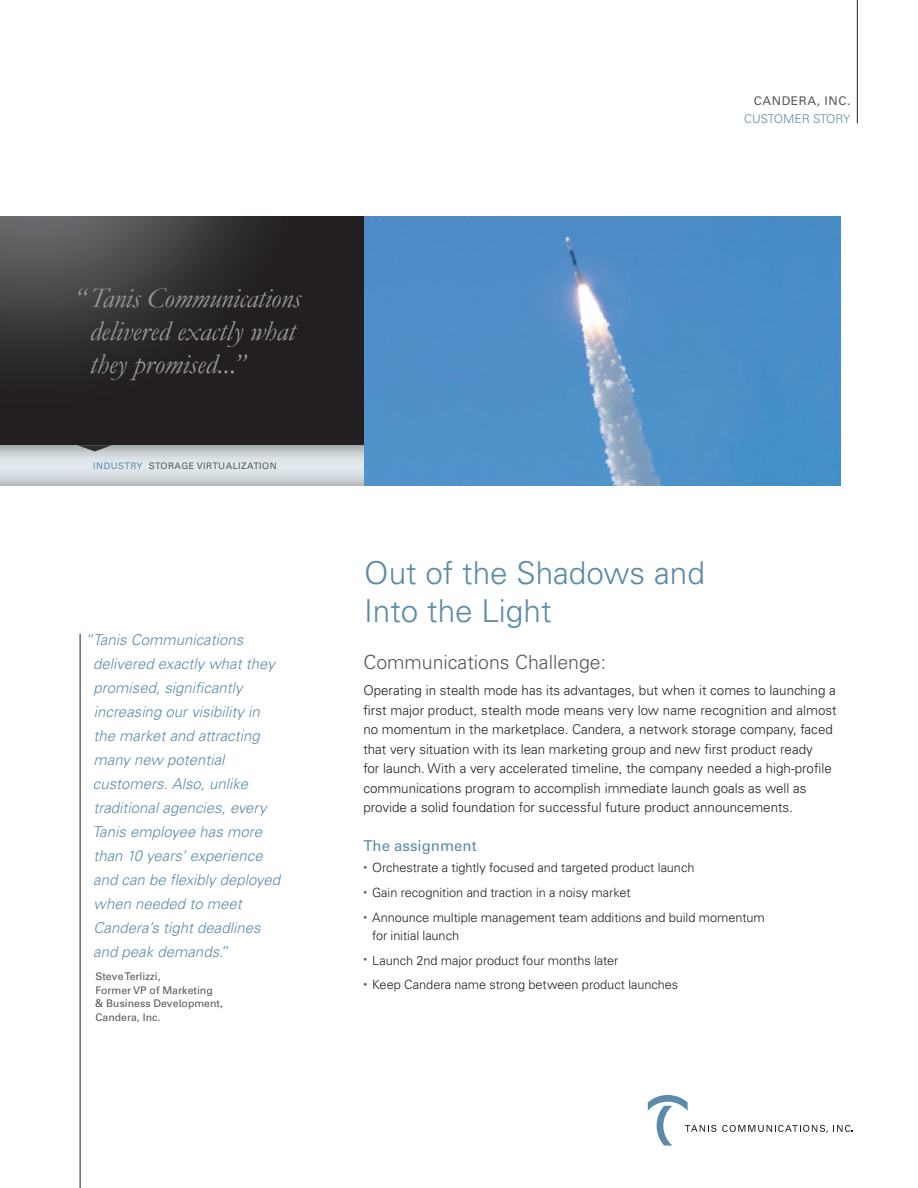
<style>
.page{position:relative;width:918px;height:1188px;background:#fff}
.page>*{position:absolute;margin:0;border:0;box-sizing:border-box;transform-origin:0 0}
.Front-_Head_Line{font:300 31.5px/37.8px "Univers LT Std";color:#5b8ba8}
.Quote_-__Author{font:italic 28.5px/33px "Garamond";color:#97999c}
.Front_-_Document__Ca{font:300 19.5px "Univers LT Std";color:#57585a}
.Quote_-Body{font:italic 300 15px/24px "Univers LT Std";color:#5b8ba8}
.Tanis-_Orange_Sub_he{font:15px "Univers LT Std";color:#5b8ba8}
.Front-_Intro_Copy{font:300 13.5px/19.5px "Univers LT Std";color:#231f20}
.t1{font:300 12.75px/18px "Univers LT Std";letter-spacing:-.005em;color:#231f20}
.Factiod_-_Body__Gray{font:300 12px/18px "Univers LT Std";color:#5b8ba8;text-align:right}
.Quote_-__Author-2{font:10.5px/13.5px "Univers LT Std";color:#57585a}
.Sidebar_-_Header__Re{font:9px "Univers LT Std";letter-spacing:.05em;color:#57585a}
.s1{font-weight:400;color:#57585a}
.s2{color:#5b8ba8}
</style>
<div class="page">
<svg style="left:0;top:216px;width:364px;height:229px;background:#2e2c2d"></svg>
<hr style="left:857px;top:0;width:1px;height:123px;background:#231f20">
<hr style="left:80px;top:634px;width:1px;height:554px;background:#231f20">
<svg style="left:648px;top:1095px;width:68px;height:51px"></svg>
<svg style="left:722px;top:1125px;width:131px;height:8px"></svg>
<svg style="left:0;top:445px;width:364px;height:41px;background:#ced5d9"></svg>
<svg style="left:77px;top:445px;width:35px;height:6px"></svg>
<img style="left:364px;top:216px;width:476px;height:270px">
<p class="Factiod_-_Body__Gray" style="left:744px;top:92px;width:108px"><span class="s1">CANDERA, INC.<br></span>CUSTOMER STORY</p>
<p class="Quote_-__Author" style="left:90px;top:281px;width:213px;text-indent:-16px">“ Tanis Communications delivered exactly what they promised...”</p>
<p class="Sidebar_-_Header__Re" style="left:93px;top:461px;width:185px"><span class="s2">INDUSTRY</span> STORAGE VIRTUALIZATION</p>
<p class="Quote_-Body" style="left:92px;top:627px;width:189px;text-indent:-8px">“Tanis Communications delivered exactly what they promised, significantly increasing our visibility in the market and attracting many new potential customers. Also, unlike traditional agencies, every<br>Tanis employee has more than 10 years’ experience and can be flexibly deployed when needed to meet<br>Candera’s tight deadlines and peak demands.”</p>
<p class="Quote_-__Author-2" style="left:95px;top:970px;width:129px">Steve Terlizzi,<br>Former VP of Marketing &amp; Business Development,<br>Candera, Inc.</p>
<p class="Front-_Head_Line" style="left:364px;top:554px;width:342px">Out of the Shadows and<br>Into the Light</p>
<p class="Front_-_Document__Ca" style="left:363px;top:650px;width:244px">Communications Challenge:</p>
<p class="Front-_Intro_Copy" style="left:363px;top:681px;width:475px">Operating in stealth mode has its advantages, but when it comes to launching a first major product, stealth mode means very low name recognition and almost no momentum in the marketplace. Candera, a network storage company, faced that very situation with its lean marketing group and new first product ready<br>for launch. With a very accelerated timeline, the company needed a high-profile communications program to accomplish immediate launch goals as well as provide a solid foundation for successful future product announcements.</p>
<p class="Tanis-_Orange_Sub_he" style="left:363px;top:837px;width:115px">The assignment</p>
<p class="t1" style="left:363px;top:859px;width:333px"><sup>•</sup> Orchestrate a tightly focused and targeted product launch</p>
<p class="t1" style="left:363px;top:884px;width:269px"><sup>•</sup> Gain recognition and traction in a noisy market</p>
<p class="t1" style="left:372px;top:908px;width:394px;text-indent:-9px"><sup>•</sup> Announce multiple management team additions and build momentum for initial launch</p>
<p class="t1" style="left:363px;top:951px;width:257px"><sup>•</sup> Launch 2nd major product four months later</p>
<p class="t1" style="left:363px;top:976px;width:316px"><sup>•</sup> Keep Candera name strong between product launches</p>
</div>
